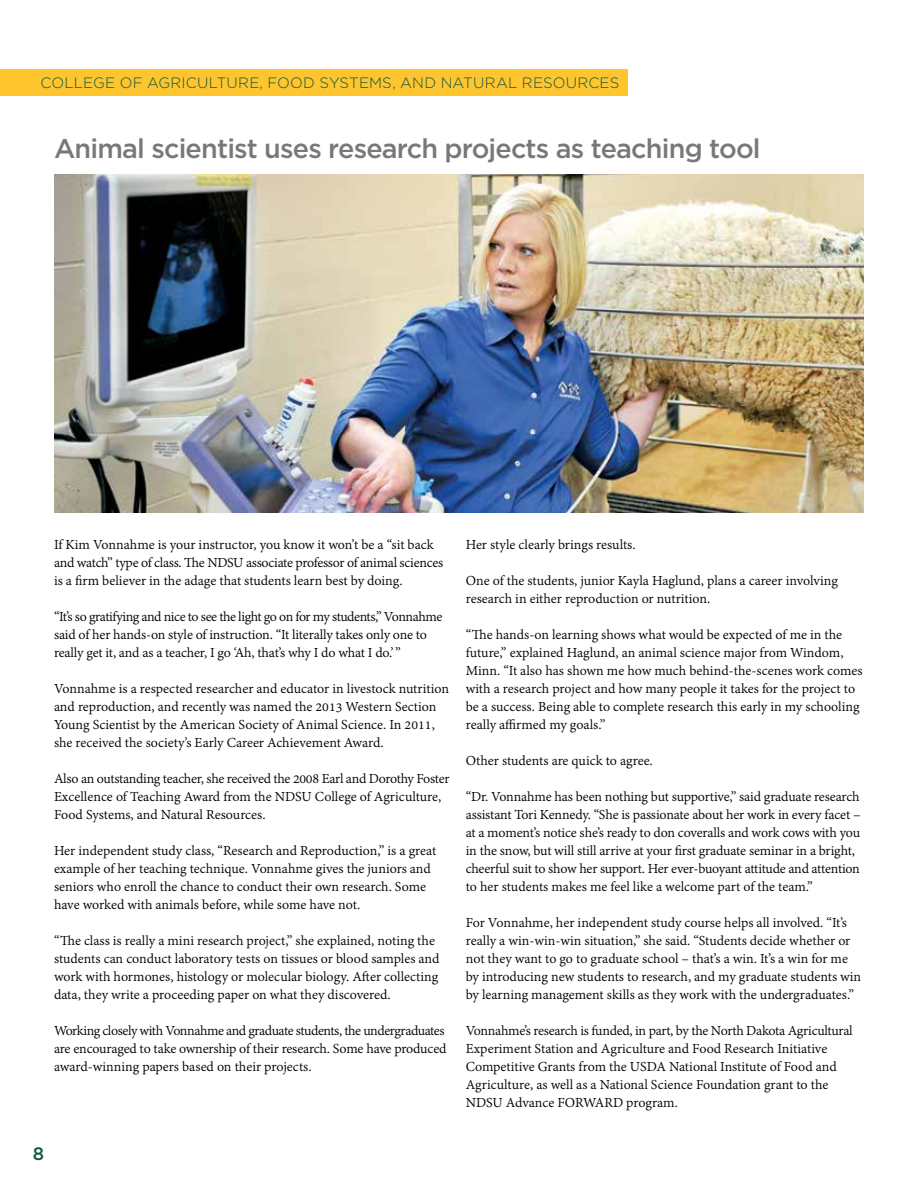
<style>
.page{position:relative;width:918px;height:1188px;background:#fff}
.page>*{position:absolute;margin:0;border:0;box-sizing:border-box;transform-origin:0 0}
.t1{font:500 27px "Gotham";letter-spacing:-.03em;color:#77787b}
.t2{font:500 18px "Gotham";color:#0f5640}
.t3{font:15px/18px "Adobe Devanagari";letter-spacing:-.005em;color:#000}
.t4{font:300 15px "Gotham";letter-spacing:.01em;color:#0f5640}
</style>
<div class="page">
<img style="left:54px;top:175px;width:810px;height:338px">
<div style="left:0;top:69px;width:628px;height:27px;background:#ffc52f"></div>
<p class="t4" style="left:40px;top:74px;width:580px">COLLEGE OF AGRICULTURE, FOOD SYSTEMS, AND NATURAL RESOURCES</p>
<h1 class="t1" style="left:54px;top:133px;width:708px">Animal scientist uses research projects as teaching tool</h1>
<p class="t3" style="left:54px;top:537px;width:391px">If Kim Vonnahme is your instructor, you know it won’t be a “sit back and watch” type of class. The NDSU associate professor of animal sciences is a firm believer in the adage that students learn best by doing.</p>
<p class="t3" style="left:54px;top:609px;width:390px">“It’s so gratifying and nice to see the light go on for my students,” Vonnahme said of her hands-on style of instruction. “It literally takes only one to really get it, and as a teacher, I go ‘Ah, that’s why I do what I do.’”</p>
<p class="t3" style="left:54px;top:681px;width:397px">Vonnahme is a respected researcher and educator in livestock nutrition and reproduction, and recently was named the 2013 Western Section Young Scientist by the American Society of Animal Science. In 2011, she received the society’s Early Career Achievement Award.</p>
<p class="t3" style="left:54px;top:771px;width:397px">Also an outstanding teacher, she received the 2008 Earl and Dorothy Foster<br>Excellence of Teaching Award from the NDSU College of Agriculture,<br>Food Systems, and Natural Resources.</p>
<p class="t3" style="left:54px;top:843px;width:384px">Her independent study class, “Research and Reproduction,” is a great example of her teaching technique. Vonnahme gives the juniors and seniors who enroll the chance to conduct their own research. Some have worked with animals before, while some have not.</p>
<p class="t3" style="left:54px;top:933px;width:387px">“The class is really a mini research project,” she explained, noting the students can conduct laboratory tests on tissues or blood samples and work with hormones, histology or molecular biology. After collecting data, they write a proceeding paper on what they discovered.</p>
<p class="t3" style="left:54px;top:1023px;width:394px">Working closely with Vonnahme and graduate students, the undergraduates are encouraged to take ownership of their research. Some have produced award-winning papers based on their projects.</p>
<p class="t2" style="left:33px;top:1143px;width:13px">8</p>
<p class="t3" style="left:466px;top:537px;width:171px">Her style clearly brings results.</p>
<p class="t3" style="left:466px;top:573px;width:374px">One of the students, junior Kayla Haglund, plans a career involving research in either reproduction or nutrition.</p>
<p class="t3" style="left:466px;top:627px;width:398px">“The hands-on learning shows what would be expected of me in the future,” explained Haglund, an animal science major from Windom, Minn. “It also has shown me how much behind-the-scenes work comes with a research project and how many people it takes for the project to be a success. Being able to complete research this early in my schooling really affirmed my goals.”</p>
<p class="t3" style="left:466px;top:753px;width:189px">Other students are quick to agree.</p>
<p class="t3" style="left:466px;top:789px;width:396px">“Dr. Vonnahme has been nothing but supportive,” said graduate research assistant Tori Kennedy. “She is passionate about her work in every facet – at a moment’s notice she’s ready to don coveralls and work cows with you in the snow, but will still arrive at your first graduate seminar in a bright, cheerful suit to show her support. Her ever-buoyant attitude and attention to her students makes me feel like a welcome part of the team.”</p>
<p class="t3" style="left:466px;top:915px;width:397px">For Vonnahme, her independent study course helps all involved. “It’s really a win-win-win situation,” she said. “Students decide whether or not they want to go to graduate school – that’s a win. It’s a win for me by introducing new students to research, and my graduate students win by learning management skills as they work with the undergraduates.”</p>
<p class="t3" style="left:466px;top:1023px;width:388px">Vonnahme’s research is funded, in part, by the North Dakota Agricultural Experiment Station and Agriculture and Food Research Initiative Competitive Grants from the USDA National Institute of Food and Agriculture, as well as a National Science Foundation grant to the NDSU Advance FORWARD program.</p>
</div>
